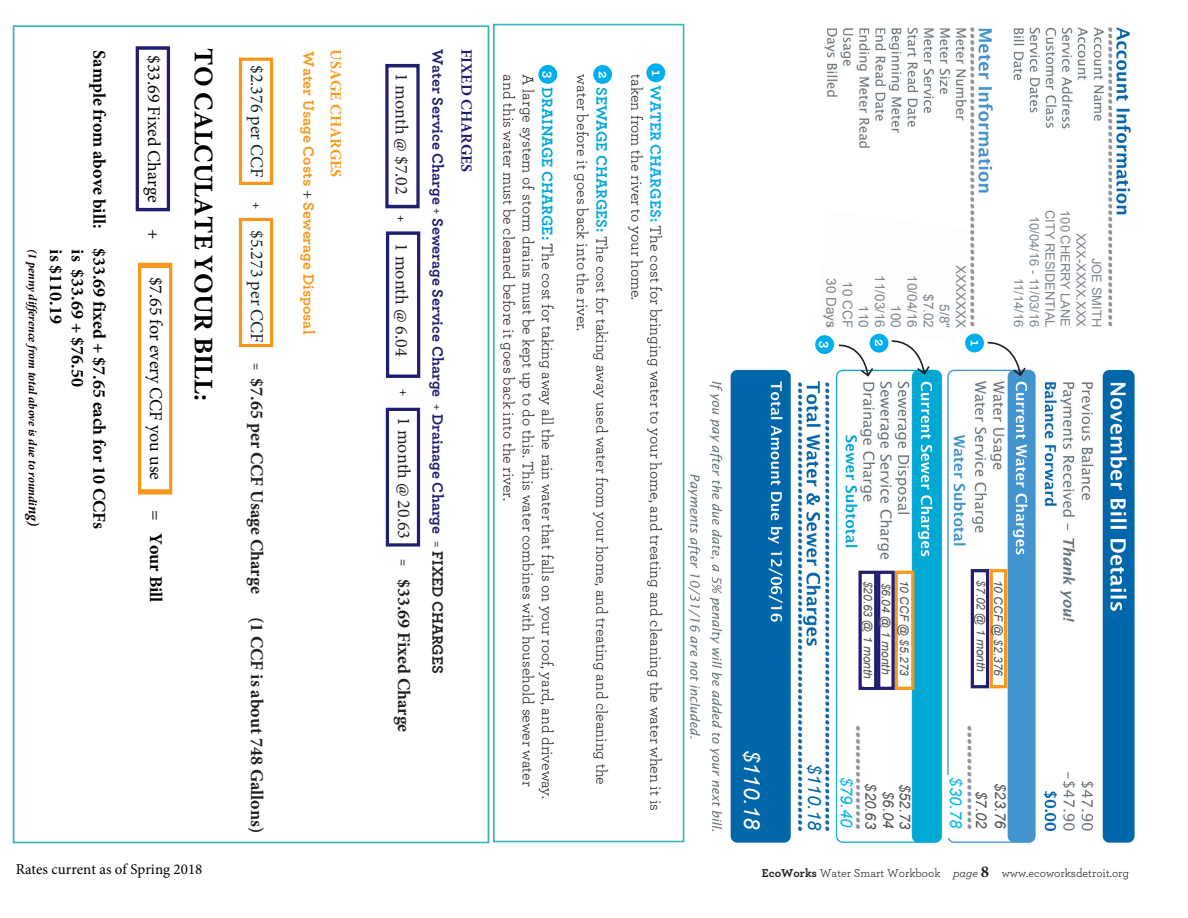
<style>
.page{position:relative;width:1188px;height:918px;background:#fff}
.page>*{position:absolute;margin:0;border:0;box-sizing:border-box;transform-origin:0 0}
.t1{font:700 27px "Minion Pro";color:#000}
.t2{font:italic 22.05px "Arial";color:#fff}
.t3{font:italic 18.45px "Arial";color:#0067ab}
.t4{font:700 18px "Minion Pro";color:#231f20}
.t5{font:700 18px/21.6px "Minion Pro";color:#000}
.t6{font:18px "Minion Pro";color:#000}
.t7{font:18px "Minion Pro";color:#231f20}
.t8{font:italic 16.5px "Arial";color:#00b5ec}
.t9{font:15.75px "Archer";color:#231f20}
.t10{font:700 15.75px "Archer";color:#211d71}
.t11{font:700 15.75px "Archer";color:#f7981d}
.t12{font:700 15.75px "Minion Pro";color:#f89a1b}
.t13{font:700 15.75px "Minion Pro";color:#211d71}
.t14{font:italic 15px/17.7px "Arial";letter-spacing:-.005em;color:#535355;text-align:center}
.t15{font:15px "Minion Pro";color:#000}
.t16{font:700 14.25px "Archer";color:#fff}
.t17{font:13.5px/16.2px "Arial";color:#7d868e;text-align:right}
.t18{font:12.9px/15.6px "Arial";color:#7d868e;text-align:right}
.t19{font:italic 12px "Arial";color:#535355}
.t20{font:12px "Archer";color:#231f20}
.t21{font:italic 700 12px "Minion Pro";color:#000}
.s1{font-size:15px}
.s2{font-weight:400}
.s3{font-family:"Archer";font-weight:400}
.s4{font-family:"Minion Pro";font-weight:400;color:#231f20}
.s5{font-family:"Archer"}
.s6{font-weight:400;color:#231f20}
.s7{color:#231f20}
.s8{font-weight:700;font-size:14.25px;color:#fff}
.s9{font-weight:700;color:#00aeef}
.s10{font-weight:700;color:#00a9d4}
.s11{font-weight:700}
.s12{font-style:italic}
.s13{font-family:"Minion Pro";font-weight:700;font-size:16.5px}
</style>
<div class="page">
<img style="left:679px;top:23px;width:456px;height:821px">
<div style="left:1007px;top:178px;width:97px;height:149px;background:#fff"></div>
<div style="left:493px;top:24px;width:191px;height:818px;background:#fff;border:2px solid #36b6bd"></div>
<svg style="left:986px;top:340px;width:41px;height:37px"></svg>
<div style="left:965px;top:334px;width:19px;height:18px;background:#00aeef;border-radius:50%"></div>
<svg style="left:890px;top:343px;width:41px;height:33px"></svg>
<div style="left:870px;top:334px;width:18px;height:19px;background:#00aeef;border-radius:50%"></div>
<svg style="left:837px;top:343px;width:38px;height:35px"></svg>
<div style="left:815px;top:335px;width:19px;height:19px;background:#00aeef;border-radius:50%"></div>
<div style="left:13px;top:25px;width:476px;height:818px;background:#fff;border:2px solid #36b6bd"></div>
<div style="left:239px;top:58px;width:34px;height:127px;border:3px solid #f7981d"></div>
<div style="left:239px;top:218px;width:34px;height:129px;border:3px solid #f7981d"></div>
<div style="left:646px;top:63px;width:19px;height:19px;background:#00aeef;border-radius:50%"></div>
<div style="left:538px;top:65px;width:19px;height:19px;background:#00aeef;border-radius:50%"></div>
<div style="left:593px;top:65px;width:19px;height:19px;background:#00aeef;border-radius:50%"></div>
<div style="left:990px;top:569px;width:17px;height:119px;background:#fff;border:3px solid #f7981d"></div>
<div style="left:971px;top:569px;width:18px;height:119px;border:3px solid #211d71"></div>
<div style="left:385px;top:64px;width:35px;height:144px;border:3px solid #211d71"></div>
<div style="left:386px;top:231px;width:34px;height:147px;border:3px solid #211d71"></div>
<div style="left:386px;top:408px;width:34px;height:139px;border:3px solid #211d71"></div>
<div style="left:895px;top:571px;width:19px;height:119px;background:#fff;border:3px solid #f7981d"></div>
<div style="left:877px;top:571px;width:18px;height:119px;border:3px solid #211d71"></div>
<div style="left:859px;top:571px;width:18px;height:119px;border:3px solid #211d71"></div>
<div style="left:991px;top:776px;width:15px;height:63px;background:#fff"></div>
<div style="left:895px;top:776px;width:16px;height:63px;background:#fff"></div>
<div style="left:947px;top:775px;width:15px;height:63px;background:#fff"></div>
<div style="left:837px;top:774px;width:16px;height:63px;background:#fff"></div>
<div style="left:805px;top:764px;width:19px;height:84px;background:#fff"></div>
<div style="left:737px;top:738px;width:40px;height:96px;background:#0067ab"></div>
<div style="left:138px;top:263px;width:35px;height:231px;border:4px solid #f7981d"></div>
<div style="left:136px;top:46px;width:34px;height:165px;border:3px solid #211d71"></div>
<img style="left:972px;top:768px;width:16px;height:65px">
<img style="left:820px;top:209px;width:150px;height:123px">
<img style="left:862px;top:771px;width:32px;height:65px">
<img style="left:976px;top:577px;width:9px;height:103px">
<img style="left:881px;top:579px;width:9px;height:104px">
<img style="left:864px;top:577px;width:9px;height:110px">
<img style="left:826px;top:224px;width:132px;height:119px">
<p class="t21" style="left:41px;top:249px;width:279px;rotate:90deg">(1 penny difference from total above is due to roundi<span class="s1">ng)</span></p>
<p class="t5" style="left:110px;top:249px;width:281px;text-indent:-199px;rotate:90deg">Sample from above bill: $33.69 fixed + $7.65 each for 10 CCFs is $33.69 + $76.50<br>is $110.19</p>
<p class="t6" style="left:166px;top:55px;width:149px;rotate:90deg">$33.69 Fixed Charge</p>
<p class="t6" style="left:166px;top:229px;width:12px;rotate:90deg">+</p>
<p class="t6" style="left:168px;top:277px;width:205px;rotate:90deg">$7.65 for every CCF you use</p>
<p class="t5" style="left:167px;top:510px;width:94px;rotate:90deg"><span class="s2">=</span> Your Bill</p>
<h1 class="t1" style="left:223px;top:48px;width:354px;rotate:90deg">TO CALCULATE YOUR BILL:</h1>
<p class="t15" style="left:16px;top:859px;width:188px">Rates current as of Spring 2018</p>
<p class="t7" style="left:269px;top:65px;width:114px;rotate:90deg">$2.376 per CCF</p>
<p class="t4" style="left:270px;top:202px;width:393px;rotate:90deg"><span class="s3">+</span> <span class="s2">$5.273 per CCF</span> <span class="s3">=</span> $7.65 per CCF Usage Charge</p>
<p class="t4" style="left:270px;top:617px;width:218px;rotate:90deg">(1 CCF is about 748 Gallons)</p>
<p class="t11" style="left:321px;top:51px;width:284px;rotate:90deg">Water Usage Costs <span class="s4">+</span> Sewerage Disposal</p>
<p class="t12" style="left:347px;top:49px;width:130px;rotate:90deg">USAGE CHARGES</p>
<p class="t7" style="left:414px;top:73px;width:285px;rotate:90deg">1 month @ $7.02 <span class="s5">+</span> 1 month @ 6.04</p>
<p class="t4" style="left:417px;top:389px;width:345px;rotate:90deg"><span class="s3">+</span> <span class="s2">1 month @ 20.63</span> <span class="s3">=</span> $33.69 Fixed Charge</p>
<p class="t10" style="left:450px;top:49px;width:627px;rotate:90deg">Water Service Charge <span class="s6">+</span> Sewerage Service Charge <span class="s6">+</span> Drainage Charge <span class="s6">=</span> <span class="s7">FIXED CHARGES</span></p>
<p class="t13" style="left:478px;top:49px;width:125px;rotate:90deg">FIXED CHARGES</p>
<p class="t9" style="left:667px;top:70px;width:743px;rotate:90deg"><span class="s8">1</span><span class="s9">1 WATER CHARGES:</span> The cost for bringing water to your home, and treating and cleaning the water when it is</p>
<p class="t16" style="left:560px;top:71px;width:9px;rotate:90deg">3</p>
<p class="t16" style="left:615px;top:71px;width:9px;rotate:90deg">2</p>
<p class="t9" style="left:558px;top:74px;width:726px;rotate:90deg"><span class="s9">3</span> <span class="s10">DRAINAGE CHARGE:</span> The cost for taking away all the rain water that falls on your roof, yard, and driveway.</p>
<p class="t9" style="left:593px;top:74px;width:258px;rotate:90deg">water before it goes back into the river.</p>
<p class="t9" style="left:613px;top:74px;width:712px;rotate:90deg"><span class="s9">2</span> <span class="s10">SEWAGE CHARGES:</span> The cost for taking away used water from your home, and treating and cleaning the</p>
<p class="t9" style="left:648px;top:74px;width:227px;rotate:90deg">taken from the river to your home.</p>
<p class="t9" style="left:520px;top:74px;width:428px;rotate:90deg">and this water must be cleaned before it goes back into the river.</p>
<p class="t9" style="left:539px;top:74px;width:714px;rotate:90deg">A large system of storm drains must be kept up to do this. This water combines with household sewer water</p>
<p class="t17" style="left:969px;top:265px;width:65px;rotate:90deg">XXXXXXX<br>5/8"<br>$7.02<br>10/04/16<br>100<br>11/03/16<br>110</p>
<p class="t17" style="left:839px;top:278px;width:51px;rotate:90deg">30 Days</p>
<p class="t17" style="left:856px;top:281px;width:48px;rotate:90deg">10 CCF</p>
<p class="t16" style="left:837px;top:341px;width:9px;rotate:90deg">3</p>
<p class="t16" style="left:891px;top:339px;width:9px;rotate:90deg">2</p>
<p class="t16" style="left:987px;top:340px;width:8px;rotate:90deg">1</p>
<p class="t18" style="left:1058px;top:210px;width:119px;rotate:90deg">CITY RESIDENTIAL</p>
<p class="t18" style="left:1073px;top:210px;width:118px;rotate:90deg">100 CHERRY LANE</p>
<p class="t18" style="left:1042px;top:216px;width:113px;rotate:90deg">10/04/16 - 11/03/16<br>11/14/16</p>
<p class="t18" style="left:1089px;top:233px;width:96px;rotate:90deg">XXX-XXXX.XXX</p>
<p class="t18" style="left:1104px;top:258px;width:71px;rotate:90deg">JOE SMITH</p>
<p class="t2" style="left:766px;top:750px;width:81px;rotate:90deg">$110.18</p>
<p class="t19" style="left:876px;top:581px;width:100px;rotate:90deg">$20.63 @ 1 month</p>
<p class="t19" style="left:894px;top:583px;width:93px;rotate:90deg">$6.04 @ 1 month</p>
<p class="t19" style="left:912px;top:580px;width:98px;rotate:90deg">10 CCF @ $5.273</p>
<p class="t19" style="left:989px;top:580px;width:93px;rotate:90deg">$7.02 @ 1 month</p>
<p class="t19" style="left:1006px;top:580px;width:98px;rotate:90deg">10 CCF @ $2.376</p>
<p class="t3" style="left:827px;top:764px;width:68px;rotate:90deg">$110.18</p>
<p class="t8" style="left:857px;top:777px;width:52px;rotate:90deg">$79.40</p>
<p class="t14" style="left:914px;top:784px;width:47px;rotate:90deg">$52.73</p>
<p class="t8" style="left:967px;top:777px;width:52px;rotate:90deg">$30.78</p>
<p class="t14" style="left:1009px;top:783px;width:48px;rotate:90deg">$23.76</p>
<p class="t14" style="left:897px;top:783px;width:47px;rotate:90deg">$6.04 $20.63</p>
<p class="t14" style="left:990px;top:791px;width:39px;rotate:90deg">$7.02</p>
<p class="t20" style="left:762px;top:865px;width:369px"><span class="s11">EcoWorks</span> Water Smart Workbook <span class="s12">page</span> <span class="s13">8</span> www.ecoworksdetroit.org</p>
</div>
